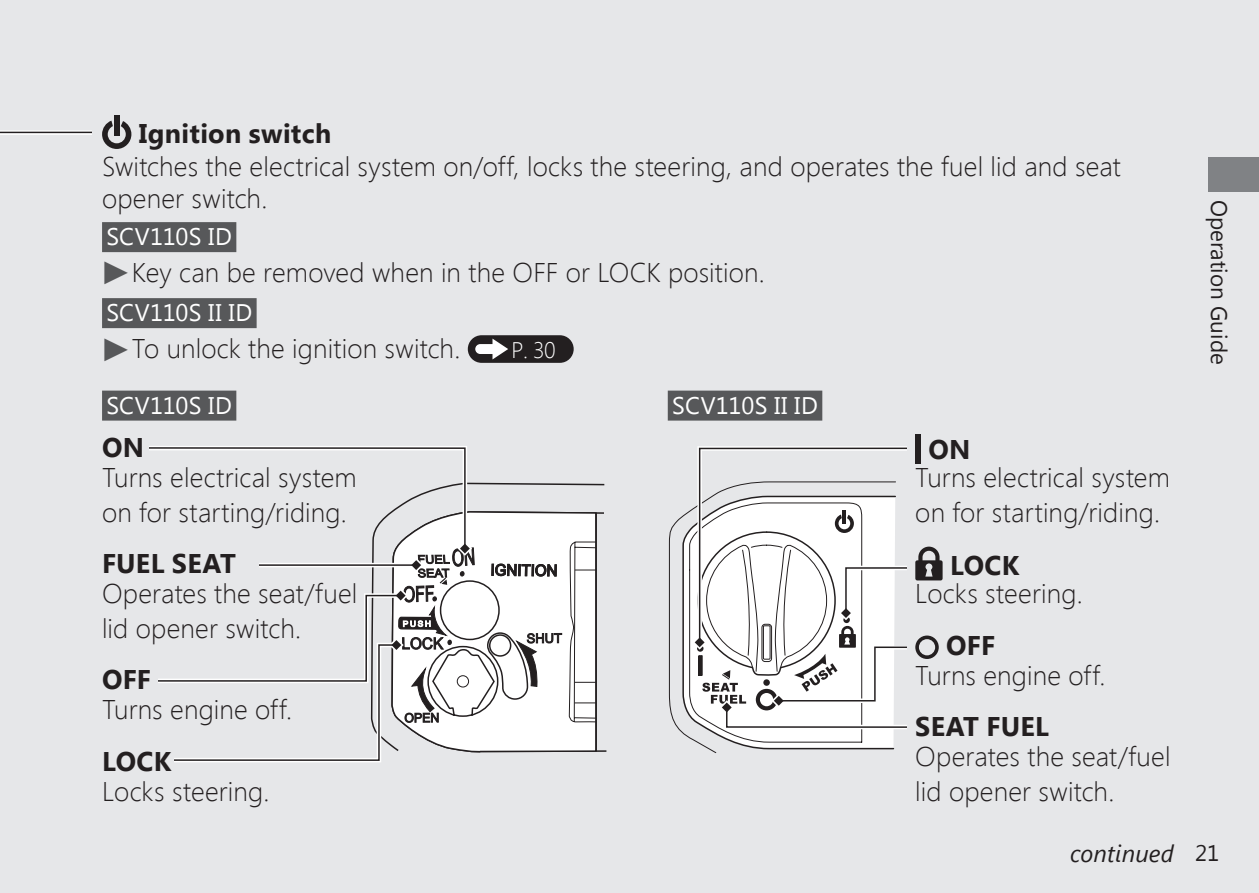
<style>
.page{position:relative;width:1259px;height:893px;background:#e6e7e9}
.page>*{position:absolute;margin:0;border:0;box-sizing:border-box;transform-origin:0 0}
.G-Text_New{font:300 27px/34.5px "Segoe UI";letter-spacing:.005em;color:#231f20}
.G-Callout-Mark_New{font:700 27px "Segoe UI";letter-spacing:.01em;color:#231f20}
.G-Text_New_bg_grey{font:24px "Segoe UI";letter-spacing:.01em;color:#fff}
.Continued_New{font:italic 24px "Segoe UI";letter-spacing:.01em;color:#231f20}
.t1{font:22.5px "Segoe UI";color:#231f20}
.G-Callout-ReferPage_New{font:300 22.5px "Segoe UI";color:#fff}
.s1{font-family:"HONDA Common";font-weight:400;color:#57585a}
</style>
<div class="page">
<div style="left:1208px;top:157px;width:51px;height:34px;background:#808285"></div>
<div style="left:562px;top:511px;width:35px;height:241px;background:#fff"></div>
<hr style="left:595px;top:513px;width:2px;height:238px;background:#231f20">
<svg style="left:568px;top:541px;width:28px;height:182px"></svg>
<svg style="left:0;top:130px;width:92px;height:5px"></svg>
<div style="left:102px;top:222px;width:134px;height:30px;background:#57585a"></div>
<div style="left:102px;top:298px;width:155px;height:30px;background:#57585a"></div>
<svg style="left:102px;top:121px;width:29px;height:28px"></svg>
<div style="left:114px;top:115px;width:5px;height:20px;background:#231f20"></div>
<div style="left:468px;top:335px;width:105px;height:28px;background:#231f20;border-radius:14px"></div>
<svg style="left:475px;top:339px;width:33px;height:20px"></svg>
<div style="left:915px;top:434px;width:6px;height:30px;background:#231f20"></div>
<svg style="left:915px;top:547px;width:27px;height:33px"></svg>
<svg style="left:915px;top:635px;width:23px;height:24px"></svg>
<div style="left:668px;top:391px;width:154px;height:30px;background:#57585a"></div>
<div style="left:102px;top:391px;width:134px;height:30px;background:#57585a"></div>
<svg style="left:668px;top:511px;width:227px;height:242px"></svg>
<svg style="left:150px;top:446px;width:412px;height:316px"></svg>
<svg style="left:689px;top:446px;width:218px;height:297px"></svg>
<p class="G-Callout-Mark_New" style="left:139px;top:115px;width:194px">Ignition switch</p>
<p class="G-Text_New" style="left:102px;top:150px;width:1020px;line-height:31.5px">Switches the electrical system on/off, locks the steering, and operates the fuel lid and seat opener switch.</p>
<p class="G-Text_New_bg_grey" style="left:106px;top:220px;width:127px">SCV110S ID</p>
<p class="G-Text_New" style="left:102px;top:254px;width:664px"><span class="s1">u</span>Key can be removed when in the OFF or LOCK position.</p>
<p class="G-Text_New_bg_grey" style="left:106px;top:296px;width:147px">SCV110S II ID</p>
<p class="G-Text_New" style="left:102px;top:331px;width:360px"><span class="s1">u</span>To unlock the ignition switch.</p>
<p class="G-Callout-ReferPage_New" style="left:511px;top:334px;width:46px">P. 30</p>
<p class="G-Text_New_bg_grey" style="left:106px;top:388px;width:127px">SCV110S ID</p>
<p class="G-Text_New_bg_grey" style="left:672px;top:388px;width:147px">SCV110S II ID</p>
<p class="G-Callout-Mark_New" style="left:102px;top:429px;width:44px">ON</p>
<p class="G-Text_New" style="left:102px;top:460px;width:256px">Turns electrical system on for starting/riding.</p>
<p class="G-Callout-Mark_New" style="left:102px;top:545px;width:135px">FUEL SEAT</p>
<p class="G-Text_New" style="left:102px;top:576px;width:257px">Operates the seat/fuel lid opener switch.</p>
<p class="G-Callout-Mark_New" style="left:102px;top:661px;width:50px">OFF</p>
<p class="G-Text_New" style="left:102px;top:692px;width:191px">Turns engine off.</p>
<p class="G-Callout-Mark_New" style="left:102px;top:742px;width:71px">LOCK</p>
<p class="G-Text_New" style="left:102px;top:773px;width:169px">Locks steering.</p>
<p class="G-Callout-Mark_New" style="left:928px;top:430px;width:44px">ON</p>
<p class="G-Text_New" style="left:915px;top:460px;width:256px">Turns electrical system on for starting/riding.</p>
<p class="G-Callout-Mark_New" style="left:950px;top:546px;width:71px">LOCK</p>
<p class="G-Text_New" style="left:915px;top:576px;width:169px">Locks steering.</p>
<p class="G-Callout-Mark_New" style="left:946px;top:626px;width:50px">OFF</p>
<p class="G-Text_New" style="left:915px;top:657px;width:191px">Turns engine off.</p>
<p class="G-Callout-Mark_New" style="left:915px;top:708px;width:135px">SEAT FUEL</p>
<p class="G-Text_New" style="left:915px;top:739px;width:257px">Operates the seat/fuel lid opener switch.</p>
<p class="Continued_New" style="left:1070px;top:837px;width:105px">continued</p>
<p class="t1" style="left:1235px;top:200px;width:167px;rotate:90deg">Operation Guide</p>
<p class="t1" style="left:1195px;top:837px;width:26px">21</p>
</div>
